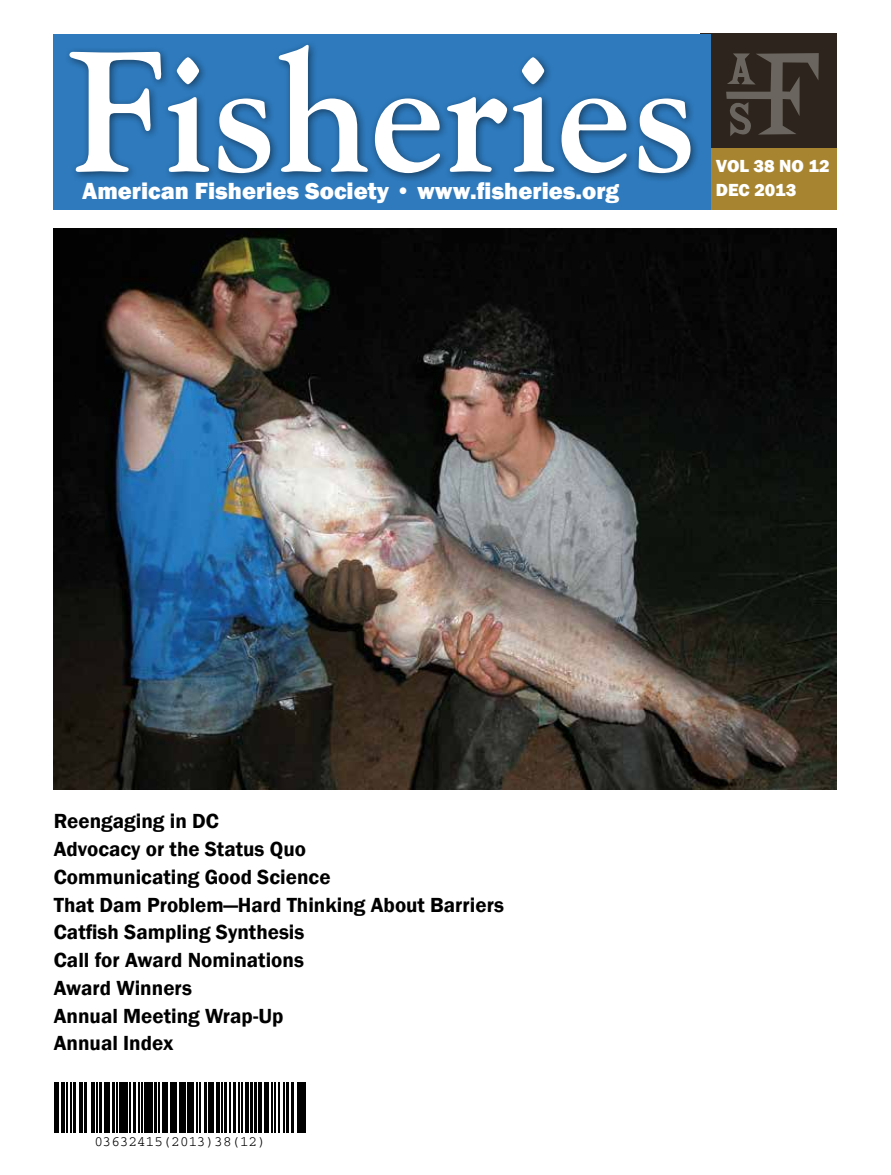
<style>
.page{position:relative;width:891px;height:1175px;background:#fff}
.page>*{position:absolute;margin:0;border:0;box-sizing:border-box;transform-origin:0 0}
.t1{font:700 169.5px "Goudy";color:#fff}
.t2{font:800 24px "Franklin Gothic";color:#fff}
.t3{font:600 21px/27.8px "Franklin Gothic";color:#000}
.t4{font:800 18px/24px "Franklin Gothic";color:#fff}
.t5{font:14.25px "Courier";color:#000}
</style>
<div class="page">
<img style="left:53px;top:228px;width:783px;height:562px">
<div style="left:701px;top:34px;width:136px;height:119px;background:#2d251d"></div>
<div style="left:709px;top:148px;width:128px;height:61px;background:#a68430"></div>
<div style="left:53px;top:34px;width:658px;height:175px;background:#2e7abd"></div>
<div style="left:64px;top:39px;width:637px;height:145px;background:#000;opacity:.5"></div>
<svg style="left:726px;top:53px;width:93px;height:83px"></svg>
<hr style="left:54px;top:1082px;width:2px;height:50px;background:#000">
<hr style="left:58px;top:1082px;width:1px;height:50px;background:#000">
<hr style="left:61px;top:1082px;width:3px;height:50px;background:#000">
<hr style="left:67px;top:1082px;width:1px;height:50px;background:#000">
<hr style="left:70px;top:1082px;width:1px;height:50px;background:#000">
<hr style="left:73px;top:1082px;width:3px;height:50px;background:#000">
<hr style="left:79px;top:1082px;width:1px;height:50px;background:#000">
<hr style="left:81px;top:1082px;width:2px;height:50px;background:#000">
<hr style="left:85px;top:1082px;width:2px;height:50px;background:#000">
<hr style="left:92px;top:1082px;width:3px;height:50px;background:#000">
<hr style="left:96px;top:1082px;width:1px;height:50px;background:#000">
<hr style="left:100px;top:1082px;width:2px;height:50px;background:#000">
<hr style="left:104px;top:1082px;width:1px;height:50px;background:#000">
<hr style="left:106px;top:1082px;width:4px;height:50px;background:#000">
<hr style="left:112px;top:1082px;width:2px;height:50px;background:#000">
<hr style="left:117px;top:1082px;width:1px;height:50px;background:#000">
<hr style="left:119px;top:1082px;width:4px;height:50px;background:#000">
<hr style="left:125px;top:1082px;width:3px;height:50px;background:#000">
<hr style="left:129px;top:1082px;width:1px;height:50px;background:#000">
<hr style="left:134px;top:1082px;width:2px;height:50px;background:#000">
<hr style="left:138px;top:1082px;width:1px;height:50px;background:#000">
<hr style="left:142px;top:1082px;width:1px;height:50px;background:#000">
<hr style="left:144px;top:1082px;width:3px;height:50px;background:#000">
<div style="left:148px;top:1082px;width:5px;height:50px;background:#000"></div>
<hr style="left:154px;top:1082px;width:2px;height:50px;background:#000">
<hr style="left:159px;top:1082px;width:1px;height:50px;background:#000">
<hr style="left:162px;top:1082px;width:3px;height:50px;background:#000">
<hr style="left:167px;top:1082px;width:1px;height:50px;background:#000">
<hr style="left:170px;top:1082px;width:2px;height:50px;background:#000">
<hr style="left:173px;top:1082px;width:4px;height:50px;background:#000">
<hr style="left:179px;top:1082px;width:1px;height:50px;background:#000">
<div style="left:181px;top:1082px;width:5px;height:50px;background:#000"></div>
<hr style="left:187px;top:1082px;width:3px;height:50px;background:#000">
<hr style="left:192px;top:1082px;width:2px;height:50px;background:#000">
<hr style="left:196px;top:1082px;width:1px;height:50px;background:#000">
<hr style="left:199px;top:1082px;width:2px;height:50px;background:#000">
<hr style="left:204px;top:1082px;width:2px;height:50px;background:#000">
<hr style="left:209px;top:1082px;width:1px;height:50px;background:#000">
<hr style="left:211px;top:1082px;width:3px;height:50px;background:#000">
<hr style="left:216px;top:1082px;width:4px;height:50px;background:#000">
<hr style="left:221px;top:1082px;width:1px;height:50px;background:#000">
<hr style="left:224px;top:1082px;width:3px;height:50px;background:#000">
<hr style="left:229px;top:1082px;width:1px;height:50px;background:#000">
<hr style="left:233px;top:1082px;width:3px;height:50px;background:#000">
<hr style="left:238px;top:1082px;width:1px;height:50px;background:#000">
<hr style="left:241px;top:1082px;width:2px;height:50px;background:#000">
<hr style="left:245px;top:1082px;width:3px;height:50px;background:#000">
<hr style="left:251px;top:1082px;width:2px;height:50px;background:#000">
<hr style="left:254px;top:1082px;width:2px;height:50px;background:#000">
<hr style="left:258px;top:1082px;width:4px;height:50px;background:#000">
<hr style="left:264px;top:1082px;width:1px;height:50px;background:#000">
<hr style="left:266px;top:1082px;width:3px;height:50px;background:#000">
<hr style="left:271px;top:1082px;width:1px;height:50px;background:#000">
<hr style="left:274px;top:1082px;width:1px;height:50px;background:#000">
<hr style="left:279px;top:1082px;width:1px;height:50px;background:#000">
<hr style="left:283px;top:1082px;width:2px;height:50px;background:#000">
<hr style="left:287px;top:1082px;width:2px;height:50px;background:#000">
<hr style="left:291px;top:1082px;width:3px;height:50px;background:#000">
<hr style="left:297px;top:1082px;width:3px;height:50px;background:#000">
<hr style="left:302px;top:1082px;width:1px;height:50px;background:#000">
<hr style="left:304px;top:1082px;width:2px;height:50px;background:#000">
<h1 class="t1" style="left:70px;top:11px;width:629px">Fisheries</h1>
<p class="t2" style="left:82px;top:176px;width:539px">American Fisheries Society • www.fisheries.org</p>
<p class="t4" style="left:716px;top:154px;width:115px">VOL 38 NO 12<br>DEC 2013</p>
<p class="t3" style="left:54px;top:807px;width:452px">Reengaging in DC<br>Advocacy or the Status Quo<br>Communicating Good Science<br>That Dam Problem—Hard Thinking About Barriers<br>Catfish Sampling Synthesis<br>Call for Award Nominations<br>Award Winners<br>Annual Meeting Wrap-Up<br>Annual Index</p>
<p class="t5" style="left:94px;top:1134px;width:173px">03632415(2013)38(12)</p>
</div>
